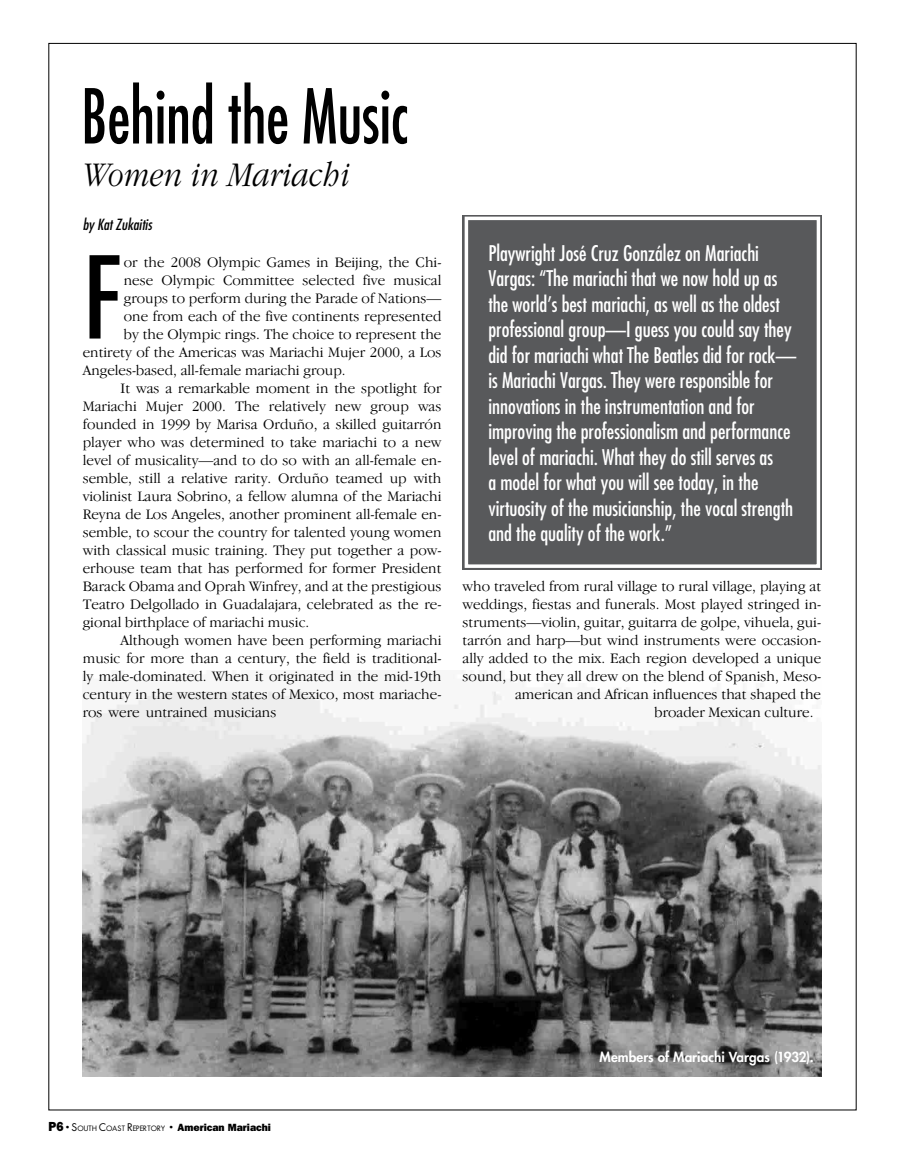
<style>
.page{position:relative;width:905px;height:1175px;background:#fff}
.page>*{position:absolute;margin:0;border:0;box-sizing:border-box;transform-origin:0 0}
.t1{font:condensed 110.55px "Futura";color:#000}
.t2{font:condensed 73.5px "Futura";color:#000;scale:.86 1}
.t3{font:italic 300 36px "Garamond";color:#000;scale:.86 1}
.t4{font:condensed 21px/25.5px "Futura";color:#fff}
.t5{font:300 15px "Garamond IT Cby BT";color:#000}
.t6{font:italic condensed 15px "Futura";color:#000}
.t7{font:800 13.5px "Futura";color:#fff}
.t8{font:7.35px "Futura";color:#000}
.s1{font-family:"Franklin Gothic";font-weight:800;font-size:13.2px}
.s2{font-size:10.5px}
.s3{font-family:"Franklin Gothic";font-weight:800;font-size:10.5px}
</style>
<div class="page">
<img style="left:83px;top:679px;width:738px;height:397px">
<div style="left:462px;top:215px;width:360px;height:355px;background:#58595b"></div>
<div style="left:464px;top:217px;width:356px;height:351px;border:3px solid #fff"></div>
<h2 class="t2" style="left:81px;top:70px;width:382px">Behind the Music</h2>
<h3 class="t3" style="left:81px;top:155px;width:313px">Women in Mariachi</h3>
<p class="t6" style="left:83px;top:215px;width:71px">by Kat Zukaitis</p>
<h1 class="t1" style="left:83px;top:228px;width:39px">F</h1>
<p class="t5" style="left:124px;top:253px;width:319px">or the 2008 Olympic Games in Beijing, the Chi-</p>
<p class="t5" style="left:124px;top:271px;width:319px">nese Olympic Committee selected five musical</p>
<p class="t5" style="left:124px;top:289px;width:319px">groups to perform during the Parade of Nations—</p>
<p class="t5" style="left:124px;top:307px;width:319px">one from each of the five continents represented</p>
<p class="t5" style="left:124px;top:325px;width:319px">by the Olympic rings. The choice to represent the</p>
<p class="t5" style="left:83px;top:343px;width:360px">entirety of the Americas was Mariachi Mujer 2000, a Los</p>
<p class="t5" style="left:83px;top:361px;width:264px">Angeles-based, all-female mariachi group.</p>
<p class="t5" style="left:121px;top:379px;width:322px">It was a remarkable moment in the spotlight for</p>
<p class="t5" style="left:83px;top:397px;width:360px">Mariachi Mujer 2000. The relatively new group was</p>
<p class="t5" style="left:83px;top:415px;width:360px">founded in 1999 by Marisa Orduño, a skilled guitarrón</p>
<p class="t5" style="left:83px;top:433px;width:360px">player who was determined to take mariachi to a new</p>
<p class="t5" style="left:83px;top:451px;width:360px">level of musicality—and to do so with an all-female en-</p>
<p class="t5" style="left:83px;top:469px;width:360px">semble, still a relative rarity. Orduño teamed up with</p>
<p class="t5" style="left:83px;top:487px;width:360px">violinist Laura Sobrino, a fellow alumna of the Mariachi</p>
<p class="t5" style="left:83px;top:505px;width:360px">Reyna de Los Angeles, another prominent all-female en-</p>
<p class="t5" style="left:83px;top:523px;width:360px">semble, to scour the country for talented young women</p>
<p class="t5" style="left:83px;top:541px;width:360px">with classical music training. They put together a pow-</p>
<p class="t5" style="left:83px;top:559px;width:360px">erhouse team that has performed for former President</p>
<p class="t5" style="left:83px;top:577px;width:360px">Barack Obama and Oprah Winfrey, and at the prestigious</p>
<p class="t5" style="left:83px;top:595px;width:360px">Teatro Delgollado in Guadalajara, celebrated as the re-</p>
<p class="t5" style="left:83px;top:613px;width:228px">gional birthplace of mariachi music.</p>
<p class="t5" style="left:121px;top:631px;width:322px">Although women have been performing mariachi</p>
<p class="t5" style="left:83px;top:649px;width:360px">music for more than a century, the field is traditional-</p>
<p class="t5" style="left:83px;top:667px;width:360px">ly male-dominated. When it originated in the mid-19th</p>
<p class="t5" style="left:83px;top:685px;width:360px">century in the western states of Mexico, most mariache-</p>
<p class="t5" style="left:83px;top:703px;width:195px">ros were untrained musicians</p>
<p class="t4" style="left:488px;top:240px;width:309px">Playwright José Cruz González on Mariachi Vargas: “The mariachi that we now hold up as the world’s best mariachi, as well as the oldest professional group—I guess you could say they did for mariachi what The Beatles did for rock— is Mariachi Vargas. They were responsible for innovations in the instrumentation and for improving the professionalism and performance level of mariachi. What they do still serves as<br>a model for what you will see today, in the virtuosity of the musicianship, the vocal strength and the quality of the work.”</p>
<p class="t5" style="left:462px;top:577px;width:360px">who traveled from rural village to rural village, playing at</p>
<p class="t5" style="left:462px;top:595px;width:360px">weddings, fiestas and funerals. Most played stringed in-</p>
<p class="t5" style="left:462px;top:613px;width:360px">struments—violin, guitar, guitarra de golpe, vihuela, gui-</p>
<p class="t5" style="left:462px;top:631px;width:360px">tarrón and harp—but wind instruments were occasion-</p>
<p class="t5" style="left:462px;top:649px;width:360px">ally added to the mix. Each region developed a unique</p>
<p class="t5" style="left:462px;top:667px;width:360px">sound, but they all drew on the blend of Spanish, Meso-</p>
<p class="t5" style="left:515px;top:685px;width:307px">american and African influences that shaped the</p>
<p class="t5" style="left:654px;top:703px;width:160px">broader Mexican culture.</p>
<p class="t8" style="left:49px;top:1123px;width:224px"><span class="s1">P6</span> <span class="s2">•</span> <span class="s2">S</span>OUTH <span class="s2">C</span>OAST <span class="s2">R</span>EPERTORY <span class="s2">•</span> <span class="s3">American Mariachi</span></p>
<p class="t7" style="left:599px;top:1047px;width:216px">Members of Mariachi Vargas (1932).</p>
</div>
